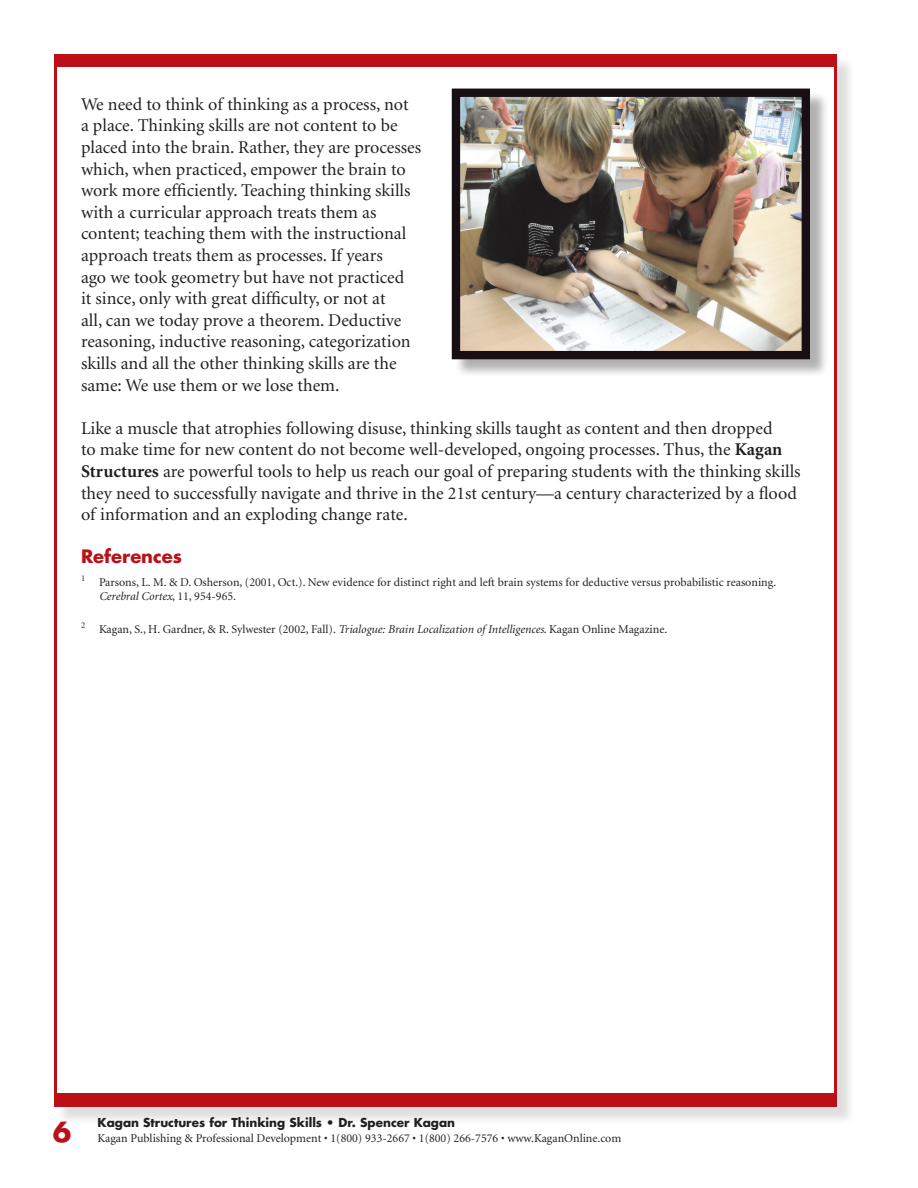
<style>
.page{position:relative;width:918px;height:1188px;background:#fff}
.page>*{position:absolute;margin:0;border:0;box-sizing:border-box;transform-origin:0 0}
.t1{font:700 27px "Futura";color:#bb1018}
.t2{font:18px/21.6px "Minion";color:#231f20}
.t3{font:700 18px "Futura";color:#b91218}
.t4{font:12px/14.4px "Minion";color:#231f20}
.t5{font:700 12px "Futura";color:#231f20}
.s1{font-weight:700}
.s2{font-style:italic}
</style>
<div class="page">
<div style="left:56px;top:56px;width:799px;height:1069px;background:#231f20;opacity:.15"></div>
<div style="left:54px;top:54px;width:783px;height:1053px;background:#fff;border:3px solid #bb1018"></div>
<div style="left:55px;top:1093px;width:781px;height:13px;background:#bb1018"></div>
<div style="left:55px;top:54px;width:781px;height:13px;background:#bb1018"></div>
<div style="left:454px;top:91px;width:375px;height:287px;background:#231f20;opacity:.35"></div>
<img style="left:461px;top:98px;width:340px;height:252px">
<div style="left:452px;top:89px;width:358px;height:270px;border:8px solid #170f13"></div>
<p class="t2" style="left:81px;top:94px;width:342px">We need to think of thinking as a process, not<br>a place. Thinking skills are not content to be placed into the brain. Rather, they are processes which, when practiced, empower the brain to work more efficiently. Teaching thinking skills with a curricular approach treats them as content; teaching them with the instructional approach treats them as processes. If years<br>ago we took geometry but have not practiced<br>it since, only with great difficulty, or not at<br>all, can we today prove a theorem. Deductive reasoning, inductive reasoning, categorization skills and all the other thinking skills are the same: We use them or we lose them.</p>
<p class="t2" style="left:81px;top:418px;width:721px">Like a muscle that atrophies following disuse, thinking skills taught as content and then dropped<br>to make time for new content do not become well-developed, ongoing processes. Thus, the <span class="s1">Kagan Structures</span> are powerful tools to help us reach our goal of preparing students with the thinking skills they need to successfully navigate and thrive in the 21st century—a century characterized by a flood of information and an exploding change rate.</p>
<p class="t3" style="left:81px;top:544px;width:103px">References</p>
<p class="t4" style="left:99px;top:575px;width:679px;text-indent:-18px"><sup>1</sup> Parsons, L. M. &amp; D. Osherson, (2001, Oct.). New evidence for distinct right and left brain systems for deductive versus probabilistic reasoning.<br><span class="s2">Cerebral Cortex</span>, 11, 954-965.</p>
<p class="t4" style="left:81px;top:622px;width:588px"><sup>2</sup> Kagan, S., H. Gardner, &amp; R. Sylwester (2002, Fall). <span class="s2">Trialogue: Brain Localization of Intelligences</span>. Kagan Online Magazine.</p>
<p class="t5" style="left:98px;top:1114px;width:359px">Kagan Structures for Thinking Skills • Dr. Spencer Kagan</p>
<h1 class="t1" style="left:53px;top:1113px;width:20px">6</h1>
<p class="t4" style="left:98px;top:1132px;width:525px">Kagan Publishing &amp; Professional Development • 1(800) 933-2667 • 1(800) 266-7576 • www.KaganOnline.com</p>
</div>
